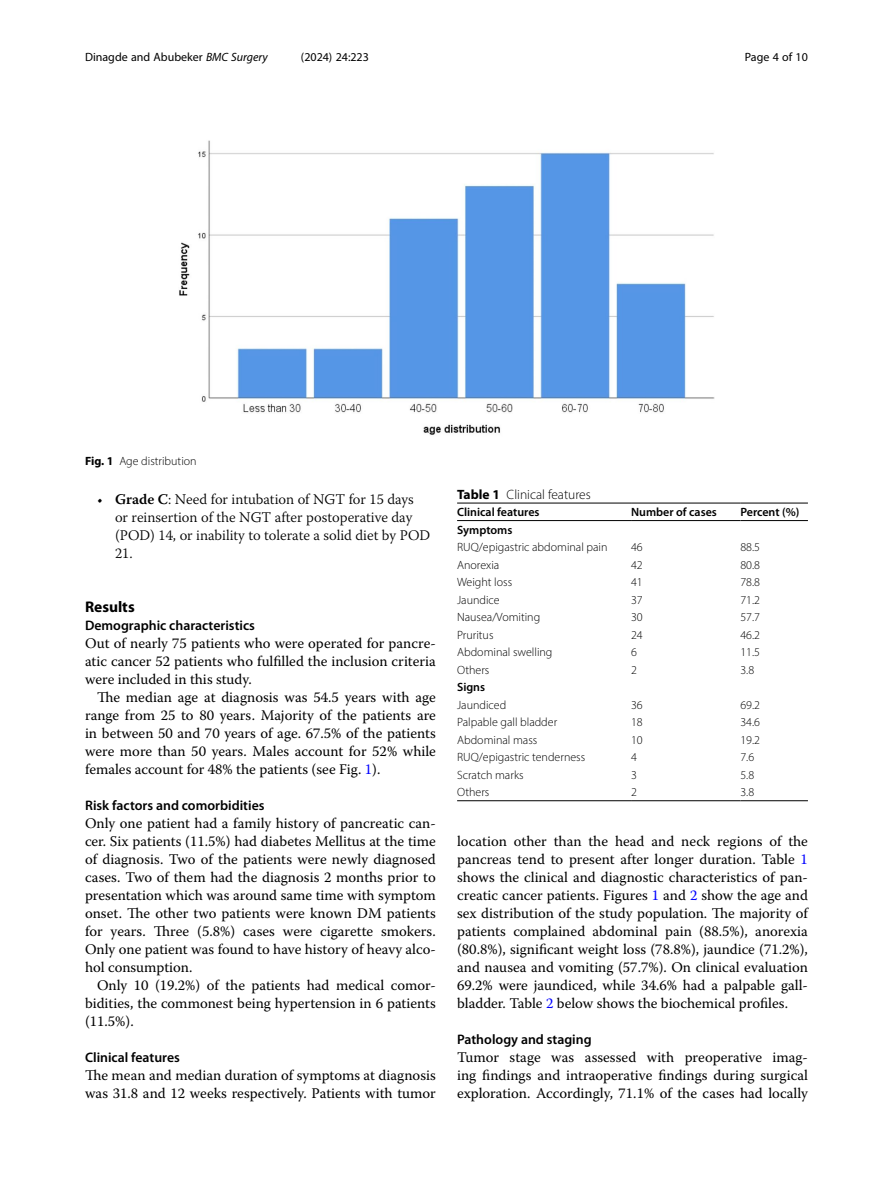
<style>
.page{position:relative;width:893px;height:1191px;background:#fff}
.page>*{position:absolute;margin:0;border:0;box-sizing:border-box;transform-origin:0 0}
.Head_1{font:700 15.45px "Myriad Pro";color:#000}
.Body_Text{font:14.7px/18px "Warnock Pro";color:#000;text-align:justify}
.Body_Text_Indent{font:14.7px/18px "Warnock Pro";color:#000;text-align:justify}
.t1{font:300 14.7px/18px "Warnock Pro";color:#000}
.Head_2{font:600 13.8px "Myriad Pro";color:#000}
.Head_2_After_1{font:600 13.8px "Myriad Pro";color:#000}
.Table_Caption{font:300 13.5px "Myriad Pro";color:#000}
.Table_Body{font:300 12px "Myriad Pro";color:#000}
.t2{font:12px "Myriad Pro";color:#000}
.Table_Head{font:600 12px "Myriad Pro";color:#000}
.Figure_Caption{font:300 12px "Myriad Pro";color:#000}
.Table_Body-2{font:600 12px "Myriad Pro";color:#000}
.s1{font-style:italic}
.s2{font-weight:700}
.s3{font-weight:600}
.s4{color:#00f}
</style>
<div class="page">
<hr style="left:457px;top:520px;width:174px;height:1px;background:#000">
<hr style="left:631px;top:503px;width:109px;height:1px;background:#000">
<hr style="left:631px;top:520px;width:109px;height:1px;background:#000">
<hr style="left:740px;top:503px;width:68px;height:1px;background:#000">
<hr style="left:740px;top:520px;width:68px;height:1px;background:#000">
<hr style="left:457px;top:800px;width:174px;height:1px;background:#000">
<hr style="left:631px;top:800px;width:109px;height:1px;background:#000">
<hr style="left:740px;top:800px;width:68px;height:1px;background:#000">
<hr style="left:457px;top:503px;width:174px;height:1px;background:#000">
<img style="left:179px;top:140px;width:535px;height:295px">
<p class="t2" style="left:85px;top:50px;width:184px">Dinagde and Abubeker <span class="s1">BMC Surgery</span></p>
<p class="t2" style="left:301px;top:50px;width:70px">(2024) 24:223</p>
<p class="t2" style="left:745px;top:50px;width:65px">Page 4 of 10</p>
<p class="Figure_Caption" style="left:85px;top:454px;width:113px"><span class="s2">Fig. 1</span> Age distribution</p>
<p class="t1" style="left:115px;top:490px;width:317px;text-indent:-18px">• <span class="s3">Grade C</span>: Need for intubation of NGT for 15 days or reinsertion of the NGT after postoperative day (POD) 14, or inability to tolerate a solid diet by POD 21.</p>
<p class="Head_1" style="left:85px;top:597px;width:51px">Results</p>
<p class="Head_2_After_1" style="left:85px;top:617px;width:171px">Demographic characteristics</p>
<p class="Body_Text" style="left:85px;top:634px;width:352px">Out of nearly 75 patients who were operated for pancre&shy;atic cancer 52 patients who fulfilled the inclusion criteria were included in this study.</p>
<p class="Body_Text_Indent" style="left:85px;top:688px;width:352px;text-indent:12px">The median age at diagnosis was 54.5 years with age range from 25 to 80 years. Majority of the patients are in between 50 and 70 years of age. 67.5% of the patients were more than 50 years. Males account for 52% while females account for 48% the patients (see Fig. <span class="s4">1</span>).</p>
<p class="Head_2" style="left:85px;top:797px;width:181px">Risk factors and comorbidities</p>
<p class="Body_Text" style="left:85px;top:814px;width:352px">Only one patient had a family history of pancreatic can&shy;cer. Six patients (11.5%) had diabetes Mellitus at the time of diagnosis. Two of the patients were newly diagnosed cases. Two of them had the diagnosis 2 months prior to presentation which was around same time with symptom onset. The other two patients were known DM patients for years. Three (5.8%) cases were cigarette smokers.<br>Only one patient was found to have history of heavy alco&shy;hol consumption.</p>
<p class="Body_Text_Indent" style="left:85px;top:976px;width:352px;text-indent:12px">Only 10 (19.2%) of the patients had medical comor&shy;bidities, the commonest being hypertension in 6 patients (11.5%).</p>
<p class="Head_2" style="left:85px;top:1049px;width:96px">Clinical features</p>
<p class="Body_Text" style="left:85px;top:1066px;width:352px">The mean and median duration of symptoms at diagnosis was 31.8 and 12 weeks respectively. Patients with tumor</p>
<p class="Table_Caption" style="left:457px;top:486px;width:135px"><span class="s2">Table 1</span> Clinical features</p>
<p class="Table_Head" style="left:457px;top:504px;width:84px">Clinical features</p>
<p class="Table_Head" style="left:631px;top:504px;width:87px">Number of cases</p>
<p class="Table_Head" style="left:740px;top:504px;width:61px">Percent (%)</p>
<p class="Table_Body-2" style="left:457px;top:522px;width:57px">Symptoms</p>
<p class="Table_Body" style="left:457px;top:540px;width:152px">RUQ/epigastric abdominal pain</p>
<p class="Table_Body" style="left:631px;top:540px;width:13px">46</p>
<p class="Table_Body" style="left:740px;top:540px;width:21px">88.5</p>
<p class="Table_Body" style="left:457px;top:557px;width:44px">Anorexia</p>
<p class="Table_Body" style="left:631px;top:557px;width:13px">42</p>
<p class="Table_Body" style="left:740px;top:557px;width:21px">80.8</p>
<p class="Table_Body" style="left:457px;top:575px;width:57px">Weight loss</p>
<p class="Table_Body" style="left:631px;top:575px;width:13px">41</p>
<p class="Table_Body" style="left:740px;top:575px;width:21px">78.8</p>
<p class="Table_Body" style="left:457px;top:592px;width:44px">Jaundice</p>
<p class="Table_Body" style="left:631px;top:592px;width:13px">37</p>
<p class="Table_Body" style="left:740px;top:592px;width:21px">71.2</p>
<p class="Table_Body" style="left:457px;top:610px;width:85px">Nausea/Vomiting</p>
<p class="Table_Body" style="left:631px;top:610px;width:13px">30</p>
<p class="Table_Body" style="left:740px;top:610px;width:21px">57.7</p>
<p class="Table_Body" style="left:457px;top:627px;width:38px">Pruritus</p>
<p class="Table_Body" style="left:631px;top:627px;width:13px">24</p>
<p class="Table_Body" style="left:740px;top:627px;width:21px">46.2</p>
<p class="Table_Body" style="left:457px;top:645px;width:97px">Abdominal swelling</p>
<p class="Table_Body" style="left:631px;top:645px;width:7px">6</p>
<p class="Table_Body" style="left:740px;top:645px;width:21px">11.5</p>
<p class="Table_Body" style="left:457px;top:662px;width:34px">Others</p>
<p class="Table_Body" style="left:631px;top:662px;width:7px">2</p>
<p class="Table_Body" style="left:740px;top:662px;width:15px">3.8</p>
<p class="Table_Body-2" style="left:457px;top:680px;width:29px">Signs</p>
<p class="Table_Body" style="left:457px;top:697px;width:51px">Jaundiced</p>
<p class="Table_Body" style="left:631px;top:697px;width:13px">36</p>
<p class="Table_Body" style="left:740px;top:697px;width:21px">69.2</p>
<p class="Table_Body" style="left:457px;top:715px;width:102px">Palpable gall bladder</p>
<p class="Table_Body" style="left:631px;top:715px;width:13px">18</p>
<p class="Table_Body" style="left:740px;top:715px;width:21px">34.6</p>
<p class="Table_Body" style="left:457px;top:732px;width:82px">Abdominal mass</p>
<p class="Table_Body" style="left:631px;top:732px;width:13px">10</p>
<p class="Table_Body" style="left:740px;top:732px;width:21px">19.2</p>
<p class="Table_Body" style="left:457px;top:750px;width:130px">RUQ/epigastric tenderness</p>
<p class="Table_Body" style="left:631px;top:750px;width:7px">4</p>
<p class="Table_Body" style="left:740px;top:750px;width:15px">7.6</p>
<p class="Table_Body" style="left:457px;top:767px;width:68px">Scratch marks</p>
<p class="Table_Body" style="left:631px;top:767px;width:7px">3</p>
<p class="Table_Body" style="left:740px;top:767px;width:15px">5.8</p>
<p class="Table_Body" style="left:457px;top:785px;width:34px">Others</p>
<p class="Table_Body" style="left:631px;top:785px;width:7px">2</p>
<p class="Table_Body" style="left:740px;top:785px;width:15px">3.8</p>
<p class="Body_Text" style="left:457px;top:832px;width:352px">location other than the head and neck regions of the pancreas tend to present after longer duration. Table <span class="s4">1 </span>shows the clinical and diagnostic characteristics of pan&shy;creatic cancer patients. Figures <span class="s4">1</span> and <span class="s4">2</span> show the age and sex distribution of the study population. The majority of patients complained abdominal pain (88.5%), anorexia (80.8%), significant weight loss (78.8%), jaundice (71.2%), and nausea and vomiting (57.7%). On clinical evaluation 69.2% were jaundiced, while 34.6% had a palpable gall&shy;bladder. Table <span class="s4">2</span> below shows the biochemical profiles.</p>
<p class="Head_2" style="left:457px;top:1031px;width:136px">Pathology and staging</p>
<p class="Body_Text" style="left:457px;top:1048px;width:352px">Tumor stage was assessed with preoperative imag&shy;ing findings and intraoperative findings during surgical exploration. Accordingly, 71.1% of the cases had locally</p>
</div>
